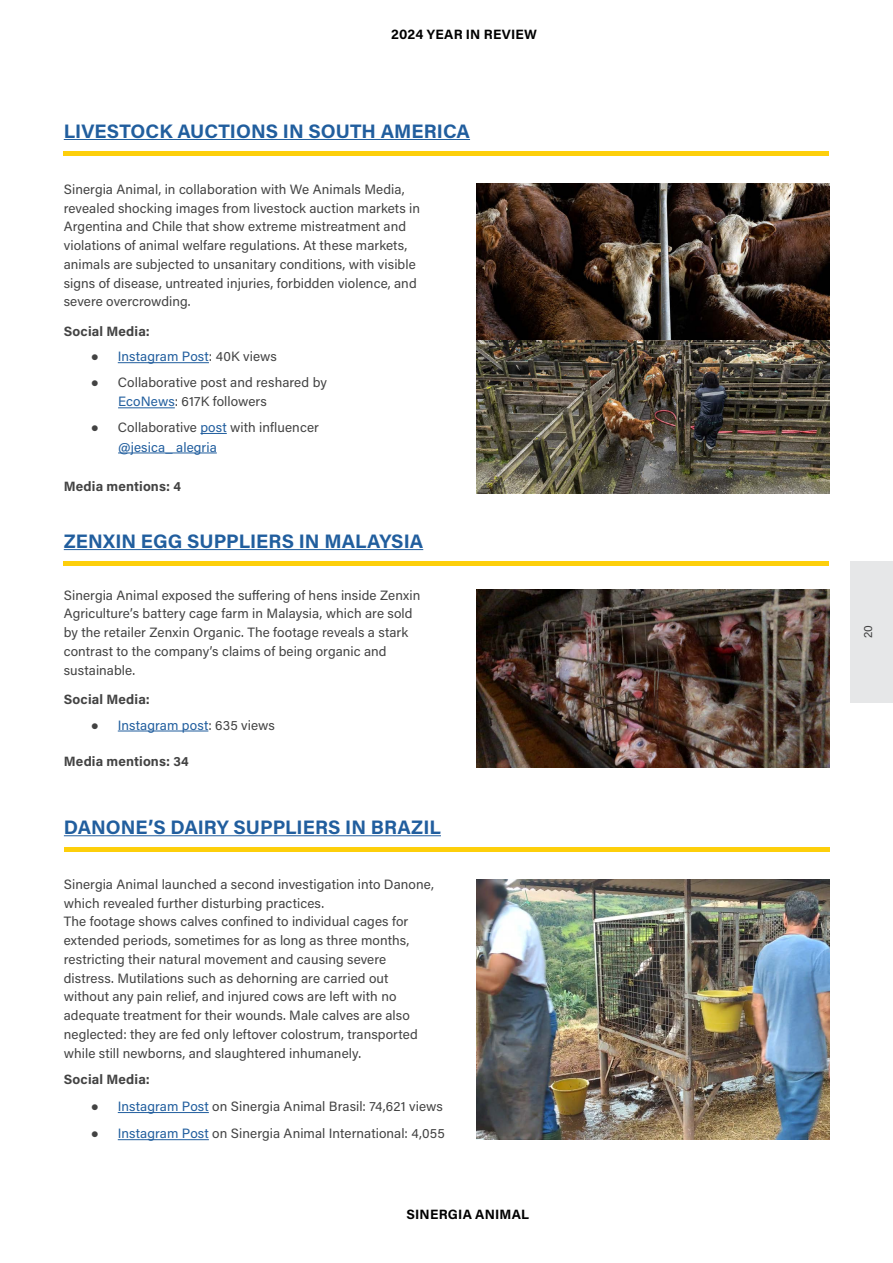
<style>
.page{position:relative;width:893px;height:1263px;background:#fff}
.page>*{position:absolute;margin:0;border:0;box-sizing:border-box;transform-origin:0 0}
.t1{font:700 19.5px "Acumin Pro";color:#215e9e}
.t2{font:13.5px/18.8px "Acumin Pro";letter-spacing:.005em;color:#434343}
.t3{font:700 13.5px "Acumin Pro";letter-spacing:.01em;color:#434343}
.t4{font:13.5px "Acumin Pro";letter-spacing:.005em;color:#215e9e}
.t5{font:700 13.5px "Acumin Pro";letter-spacing:.015em;color:#000}
.t6{font:12px "Acumin Pro";color:#434343}
.s1{font-family:"Arial";color:#434343}
.s2{color:#434343}
.s3{font-family:"Arial"}
.s4{color:#215e9e}
</style>
<div class="page">
<hr style="left:64px;top:139px;width:406px;height:1px;background:#215e9e">
<div style="left:64px;top:151px;width:765px;height:5px;background:#fdcf0b"></div>
<img style="left:476px;top:184px;width:353px;height:156px">
<hr style="left:118px;top:362px;width:91px;height:1px;background:#215e9e">
<hr style="left:118px;top:407px;width:57px;height:1px;background:#215e9e">
<svg style="left:200px;top:433px;width:27px;height:1px"></svg>
<hr style="left:118px;top:453px;width:99px;height:1px;background:#215e9e">
<hr style="left:64px;top:549px;width:359px;height:1px;background:#215e9e">
<div style="left:64px;top:561px;width:765px;height:5px;background:#fdcf0b"></div>
<hr style="left:118px;top:731px;width:90px;height:1px;background:#215e9e">
<img style="left:476px;top:590px;width:353px;height:177px">
<hr style="left:64px;top:835px;width:377px;height:1px;background:#215e9e">
<div style="left:64px;top:847px;width:765px;height:5px;background:#fdcf0b"></div>
<img style="left:476px;top:340px;width:353px;height:153px">
<img style="left:476px;top:879px;width:353px;height:261px">
<hr style="left:118px;top:1112px;width:91px;height:1px;background:#215e9e">
<hr style="left:118px;top:1139px;width:91px;height:1px;background:#215e9e">
<div style="left:850px;top:561px;width:43px;height:141px;background:#e6e7e8"></div>
<p class="t5" style="left:391px;top:24px;width:148px">2024 YEAR IN REVIEW</p>
<h1 class="t1" style="left:64px;top:117px;width:408px">LIVESTOCK AUCTIONS IN SOUTH AMERICA</h1>
<p class="t2" style="left:64px;top:179px;width:358px">Sinergia Animal, in collaboration with We Animals Media, revealed shocking images from livestock auction markets in Argentina and Chile that show extreme mistreatment and violations of animal welfare regulations. At these markets, animals are subjected to unsanitary conditions, with visible signs of disease, untreated injuries, forbidden violence, and severe overcrowding.</p>
<p class="t3" style="left:64px;top:321px;width:88px">Social Media:</p>
<p class="t4" style="left:91px;top:347px;width:188px"><span class="s1">●</span> Instagram Post<span class="s2">: 40K views</span></p>
<p class="t2" style="left:118px;top:372px;width:210px;line-height:19.5px;text-indent:-27px"><span class="s3">●</span> Collaborative post and reshared by<br><span class="s4">EcoNews</span>: 617K followers</p>
<p class="t2" style="left:118px;top:417px;width:202px;line-height:19.5px;text-indent:-27px"><span class="s3">●</span> Collaborative <span class="s4">post</span> with influencer <span class="s4">@jesica_ alegria</span></p>
<p class="t3" style="left:64px;top:476px;width:119px">Media mentions: 4</p>
<h1 class="t1" style="left:64px;top:527px;width:361px">ZENXIN EGG SUPPLIERS IN MALAYSIA</h1>
<p class="t2" style="left:64px;top:585px;width:358px">Sinergia Animal exposed the suffering of hens inside Zenxin Agriculture’s battery cage farm in Malaysia, which are sold by the retailer Zenxin Organic. The footage reveals a stark contrast to the company’s claims of being organic and sustainable.</p>
<p class="t3" style="left:64px;top:690px;width:88px">Social Media:</p>
<p class="t4" style="left:91px;top:716px;width:186px"><span class="s1">●</span> Instagram post<span class="s2">: 635 views</span></p>
<p class="t3" style="left:64px;top:751px;width:127px">Media mentions: 34</p>
<h1 class="t1" style="left:64px;top:813px;width:379px">DANONE’S DAIRY SUPPLIERS IN BRAZIL</h1>
<p class="t2" style="left:64px;top:874px;width:372px">Sinergia Animal launched a second investigation into Danone, which revealed further disturbing practices.<br>The footage shows calves confined to individual cages for extended periods, sometimes for as long as three months, restricting their natural movement and causing severe distress. Mutilations such as dehorning are carried out without any pain relief, and injured cows are left with no adequate treatment for their wounds. Male calves are also neglected: they are fed only leftover colostrum, transported while still newborns, and slaughtered inhumanely.</p>
<p class="t3" style="left:64px;top:1070px;width:88px">Social Media:</p>
<p class="t2" style="left:91px;top:1096px;width:354px"><span class="s3">●</span> <span class="s4">Instagram Post</span> on Sinergia Animal Brasil: 74,621 views</p>
<p class="t2" style="left:91px;top:1124px;width:355px"><span class="s3">●</span> <span class="s4">Instagram Post</span> on Sinergia Animal International: 4,055</p>
<p class="t5" style="left:406px;top:1205px;width:124px">SINERGIA ANIMAL</p>
<p class="t6" style="left:860px;top:638px;width:15px;rotate:-90deg">20</p>
</div>
